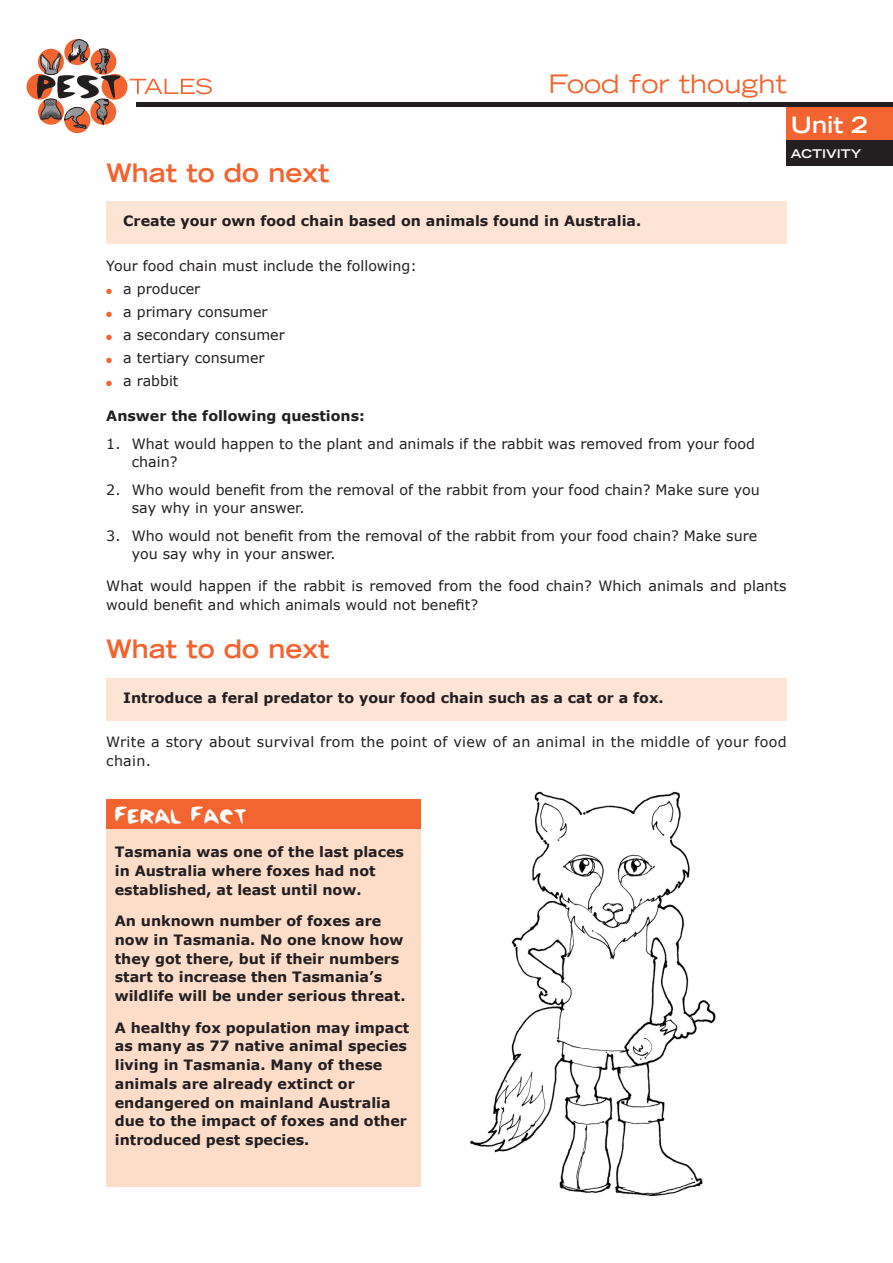
<style>
.page{position:relative;width:893px;height:1263px;background:#fff}
.page>*{position:absolute;margin:0;border:0;box-sizing:border-box;transform-origin:0 0}
.Worksheet_head_b{font:700 expanded 25.5px "Trade Gothic LH";color:#f26430}
._2nd_page{font:expanded 25.5px "Trade Gothic LH";color:#f26430}
.Unit{font:700 expanded 22.5px "Trade Gothic LH";color:#fff}
.Fact_head{font:18px "Cheap Motel";color:#fff}
.Fact_text{font:700 14.25px/18.8px "Verdana";color:#231f20}
.Worksheet_indentx2{font:14.25px/18.8px "Verdana";color:#231f20}
.Worksheet_text{font:14.25px/18.8px "Verdana";color:#231f20}
.Worksheet_indent{font:14.25px "Verdana";color:#231f20}
.Task{font:700 14.25px "Verdana";color:#231f20}
.Worksheet_text-2{font:14.25px/18.8px "Verdana";letter-spacing:.02em;color:#231f20}
.Worksheet_text_b{font:700 14.25px "Verdana";color:#231f20}
.Unit_2{font:700 expanded 12px "Trade Gothic LH";color:#fff}
.s1{color:#f26430}
</style>
<div class="page">
<div style="left:106px;top:202px;width:681px;height:42px;background:#fee4d5"></div>
<div style="left:787px;top:102px;width:106px;height:38px;background:#f26430"></div>
<div style="left:787px;top:140px;width:106px;height:26px;background:#231f20"></div>
<svg style="left:102px;top:74px;width:26px;height:26px"></svg>
<div style="left:64px;top:107px;width:26px;height:26px;background:#f26430;border-radius:50%"></div>
<div style="left:27px;top:74px;width:25px;height:26px;background:#f26430;border-radius:50%"></div>
<svg style="left:130px;top:78px;width:82px;height:16px"></svg>
<svg style="left:36px;top:39px;width:85px;height:90px"></svg>
<hr style="left:136px;top:102px;width:757px;height:4px;background:#231f20">
<div style="left:106px;top:829px;width:315px;height:357px;background:#fddcc8"></div>
<div style="left:106px;top:799px;width:315px;height:30px;background:#f26430"></div>
<div style="left:106px;top:678px;width:681px;height:42px;background:#fee4d5"></div>
<img style="left:470px;top:791px;width:246px;height:406px">
<p class="_2nd_page" style="left:548px;top:67px;width:240px">Food for thought</p>
<p class="Unit" style="left:791px;top:110px;width:78px">Unit 2</p>
<p class="Unit_2" style="left:791px;top:146px;width:72px">activity</p>
<p class="Worksheet_head_b" style="left:106px;top:156px;width:225px">What to do next</p>
<p class="Task" style="left:123px;top:212px;width:519px">Create your own food chain based on animals found in Australia.</p>
<p class="Worksheet_indent" style="left:106px;top:256px;width:312px">Your food chain must include the following:</p>
<p class="Worksheet_indent" style="left:106px;top:279px;width:96px"><span class="s1">●</span> a producer</p>
<p class="Worksheet_indent" style="left:106px;top:302px;width:163px"><span class="s1">●</span> a primary consumer</p>
<p class="Worksheet_indent" style="left:106px;top:325px;width:180px"><span class="s1">●</span> a secondary consumer</p>
<p class="Worksheet_indent" style="left:106px;top:348px;width:160px"><span class="s1">●</span> a tertiary consumer</p>
<p class="Worksheet_indent" style="left:106px;top:371px;width:74px"><span class="s1">●</span> a rabbit</p>
<p class="Worksheet_text_b" style="left:106px;top:407px;width:260px">Answer the following questions:</p>
<p class="Worksheet_indentx2" style="left:132px;top:434px;width:625px;text-indent:-26px">1. What would happen to the plant and animals if the rabbit was removed from your food chain?</p>
<p class="Worksheet_indentx2" style="left:132px;top:480px;width:630px;text-indent:-26px">2. Who would benefit from the removal of the rabbit from your food chain? Make sure you say why in your answer.</p>
<p class="Worksheet_indentx2" style="left:132px;top:526px;width:627px;text-indent:-26px">3. Who would not benefit from the removal of the rabbit from your food chain? Make sure you say why in your answer.</p>
<p class="Worksheet_text" style="left:106px;top:576px;width:682px">What would happen if the rabbit is removed from the food chain? Which animals and plants would benefit and which animals would not benefit?</p>
<p class="Worksheet_head_b" style="left:106px;top:632px;width:225px">What to do next</p>
<p class="Task" style="left:123px;top:688px;width:542px">Introduce a feral predator to your food chain such as a cat or a fox.</p>
<p class="Worksheet_text-2" style="left:106px;top:732px;width:682px">Write a story about survival from the point of view of an animal in the middle of your food chain.</p>
<p class="Fact_head" style="left:115px;top:805px;width:133px">FERAL FACT</p>
<p class="Fact_text" style="left:115px;top:842px;width:291px">Tasmania was one of the last places in Australia where foxes had not established, at least until now.</p>
<p class="Fact_text" style="left:115px;top:911px;width:292px">An unknown number of foxes are now in Tasmania. No one know how they got there, but if their numbers start to increase then Tasmania’s wildlife will be under serious threat.</p>
<p class="Fact_text" style="left:115px;top:1018px;width:296px">A healthy fox population may impact as many as 77 native animal species living in Tasmania. Many of these animals are already extinct or endangered on mainland Australia due to the impact of foxes and other introduced pest species.</p>
</div>
